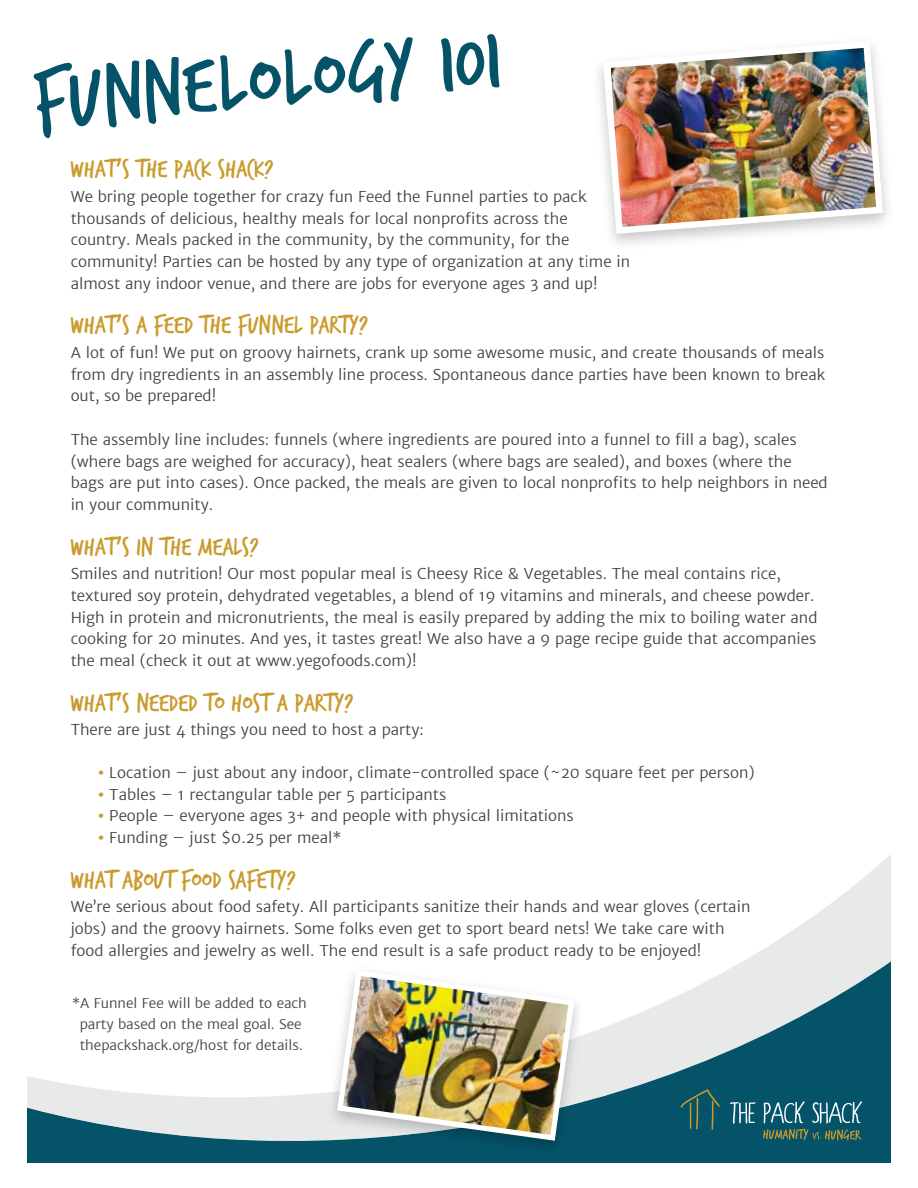
<style>
.page{position:relative;width:918px;height:1188px;background:#fff}
.page>*{position:absolute;margin:0;border:0;box-sizing:border-box;transform-origin:0 0}
.t1{font:87.3px "Trash Hand";color:#055369}
.t2{font:27px "Trash Hand";color:#ca9b2d}
.t3{font:300 15px/21.8px "Merriweather Sans";color:#414042}
.t4{font:300 13.5px/21px "Merriweather Sans";color:#414042;text-align:center}
.s1{font-weight:800;color:#ca9b2d}
</style>
<div class="page">
<div style="left:27px;top:1141px;width:864px;height:21px;background:#055369"></div>
<svg style="left:27px;top:854px;width:864px;height:287px"></svg>
<svg style="left:681px;top:1089px;width:39px;height:41px;background:#1f5c61"></svg>
<svg style="left:730px;top:1102px;width:26px;height:22px"></svg>
<svg style="left:763px;top:1101px;width:99px;height:39px;background:#3a7178"></svg>
<svg style="left:603px;top:41px;width:280px;height:193px"></svg>
<img style="left:611px;top:48px;width:265px;height:179px">
<img style="left:321px;top:953px;width:270px;height:210px">
<svg style="left:337px;top:970px;width:237px;height:171px"></svg>
<img style="left:343px;top:976px;width:225px;height:159px">
<h1 class="t1" style="left:30px;top:58px;width:472px;rotate:-5deg">FUNNELOLOGY 101</h1>
<h2 class="t2" style="left:71px;top:156px;width:205px">WHAT’S THE PACK SHACK?</h2>
<p class="t3" style="left:71px;top:185px;width:561px">We bring people together for crazy fun Feed the Funnel parties to pack thousands of delicious, healthy meals for local nonprofits across the country. Meals packed in the community, by the community, for the community! Parties can be hosted by any type of organization at any time in almost any indoor venue, and there are jobs for everyone ages 3 and up!</p>
<h2 class="t2" style="left:71px;top:312px;width:299px">WHAT’S A FEED THE FUNNEL PARTY?</h2>
<p class="t3" style="left:71px;top:341px;width:756px;text-align:justify">A lot of fun! We put on groovy hairnets, crank up some awesome music, and create thousands of meals from dry ingredients in an assembly line process. Spontaneous dance parties have been known to break out, so be prepared!</p>
<p class="t3" style="left:71px;top:428px;width:759px">The assembly line includes: funnels (where ingredients are poured into a funnel to fill a bag), scales (where bags are weighed for accuracy), heat sealers (where bags are sealed), and boxes (where the bags are put into cases). Once packed, the meals are given to local nonprofits to help neighbors in need in your community.</p>
<h2 class="t2" style="left:71px;top:533px;width:190px">WHAT’S IN THE MEALS?</h2>
<p class="t3" style="left:71px;top:563px;width:748px">Smiles and nutrition! Our most popular meal is Cheesy Rice &amp; Vegetables. The meal contains rice, textured soy protein, dehydrated vegetables, a blend of 19 vitamins and minerals, and cheese powder.<br>High in protein and micronutrients, the meal is easily prepared by adding the mix to boiling water and cooking for 20 minutes. And yes, it tastes great! We also have a 9 page recipe guide that accompanies the meal (check it out at www.yegofoods.com)!</p>
<h2 class="t2" style="left:71px;top:689px;width:284px">WHAT’S NEEDED TO HOST A PARTY?</h2>
<p class="t3" style="left:71px;top:719px;width:355px">There are just 4 things you need to host a party:</p>
<p class="t3" style="left:98px;top:761px;width:659px"><span class="s1">•</span> Location – just about any indoor, climate-controlled space (~20 square feet per person)</p>
<p class="t3" style="left:98px;top:783px;width:350px"><span class="s1">•</span> Tables – 1 rectangular table per 5 participants</p>
<p class="t3" style="left:98px;top:805px;width:478px"><span class="s1">•</span> People – everyone ages 3+ and people with physical limitations</p>
<p class="t3" style="left:98px;top:827px;width:245px"><span class="s1">•</span> Funding – just $0.25 per meal*</p>
<h2 class="t2" style="left:71px;top:866px;width:227px">WHAT ABOUT FOOD SAFETY?</h2>
<p class="t3" style="left:71px;top:896px;width:681px">We’re serious about food safety. All participants sanitize their hands and wear gloves (certain jobs) and the groovy hairnets. Some folks even get to sport beard nets! We take care with food allergies and jewelry as well. The end result is a safe product ready to be enjoyed!</p>
<p class="t4" style="left:72px;top:993px;width:236px">*A Funnel Fee will be added to each party based on the meal goal. See thepackshack.org/host for details.</p>
</div>
